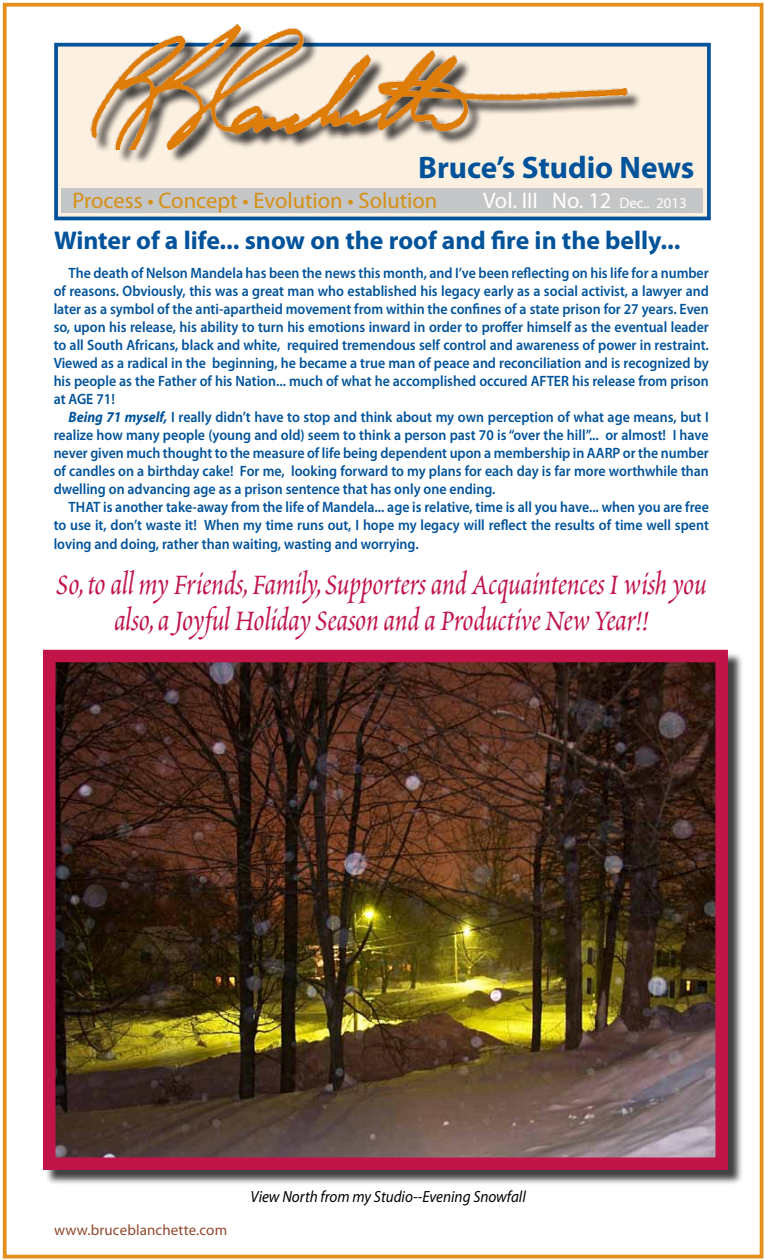
<style>
.page{position:relative;width:765px;height:1260px;background:#fff}
.page>*{position:absolute;margin:0;border:0;box-sizing:border-box;transform-origin:0 0}
.t1{font:36.25px/36.2px "Poetica Chancery I";color:#c1154a;text-align:center;scale:.93 1}
.t2{font:700 31.25px "Myriad Pro";color:#00539b}
.t3{font:700 25.75px "Myriad Pro";color:#00539b}
.t4{font:22.5px "Myriad Pro";color:#d69015}
.t5{font:22.5px "Myriad Pro";color:#fff}
.t6{font:italic 16.25px "Myriad Pro";color:#000;scale:.93 1}
.t7{font:600 15px/18px "Myriad Pro";color:#00539b;text-align:justify;scale:.93 1}
.t8{font:15px "Myriad Pro";letter-spacing:.01em;color:#90492d}
.s1{font-size:15px}
.s2{font-weight:700;font-style:italic}
</style>
<div class="page">
<div style="left:54px;top:43px;width:657px;height:177px;background:#fcf0e1;border:4px solid #00539b"></div>
<div style="left:61px;top:188px;width:642px;height:25px;background:#c4c6c8"></div>
<div style="left:45px;top:652px;width:699px;height:533px;background:#000;opacity:.75"></div>
<img style="left:56px;top:663px;width:659px;height:494px">
<div style="left:43px;top:650px;width:685px;height:520px;border:12px solid #c1154a"></div>
<div style="left:93px;top:26px;width:549px;height:137px;background:#000;opacity:.75"></div>
<img style="left:54px;top:24px;width:626px;height:126px">
<div style="left:3px;top:3px;width:760px;height:1255px;border:4px solid #e58e1a"></div>
<h2 class="t2" style="left:418px;top:150px;width:278px">Bruce’s Studio News</h2>
<h3 class="t5" style="left:483px;top:188px;width:205px">Vol. III No. 12 <span class="s1">Dec.. 2013</span></h3>
<h3 class="t3" style="left:54px;top:226px;width:628px">Winter of a life... snow on the roof and fire in the belly...</h3>
<p class="t7" style="left:54px;top:264px;width:706px;text-indent:15px">The death of Nelson Mandela has been the news this month, and I’ve been reflecting on his life for a number of reasons. Obviously, this was a great man who established his legacy early as a social activist, a lawyer and later as a symbol of the anti-apartheid movement from within the confines of a state prison for 27 years. Even so, upon his release, his ability to turn his emotions inward in order to proffer himself as the eventual leader to all South Africans, black and white, required tremendous self control and awareness of power in restraint.<br>Viewed as a radical in the beginning, he became a true man of peace and reconciliation and is recognized by his people as the Father of his Nation... much of what he accomplished occured AFTER his release from prison at AGE 71!</p>
<p class="t7" style="left:54px;top:408px;width:706px;text-indent:15px"><span class="s2">Being 71 myself,</span> I really didn’t have to stop and think about my own perception of what age means, but I realize how many people (young and old) seem to think a person past 70 is “over the hill”... or almost! I have never given much thought to the measure of life being dependent upon a membership in AARP or the number of candles on a birthday cake! For me, looking forward to my plans for each day is far more worthwhile than dwelling on advancing age as a prison sentence that has only one ending.</p>
<p class="t7" style="left:54px;top:498px;width:706px;line-height:18.4px;text-indent:15px">THAT is another take-away from the life of Mandela... age is relative, time is all you have... when you are free to use it, don’t waste it! When my time runs out, I hope my legacy will reflect the results of time well spent loving and doing, rather than waiting, wasting and worrying.</p>
<h1 class="t1" style="left:56px;top:567px;width:701px">So, to all my Friends, Family, Supporters and Acquaintences I wish you also, a Joyful Holiday Season and a Productive New Year!!</h1>
<h3 class="t4" style="left:73px;top:188px;width:366px">Process • Concept • Evolution • Solution</h3>
<p class="t8" style="left:54px;top:1222px;width:174px">www.bruceblanchette.com</p>
<p class="t6" style="left:251px;top:1187px;width:297px">View North from my Studio--Evening Snowfall</p>
</div>
